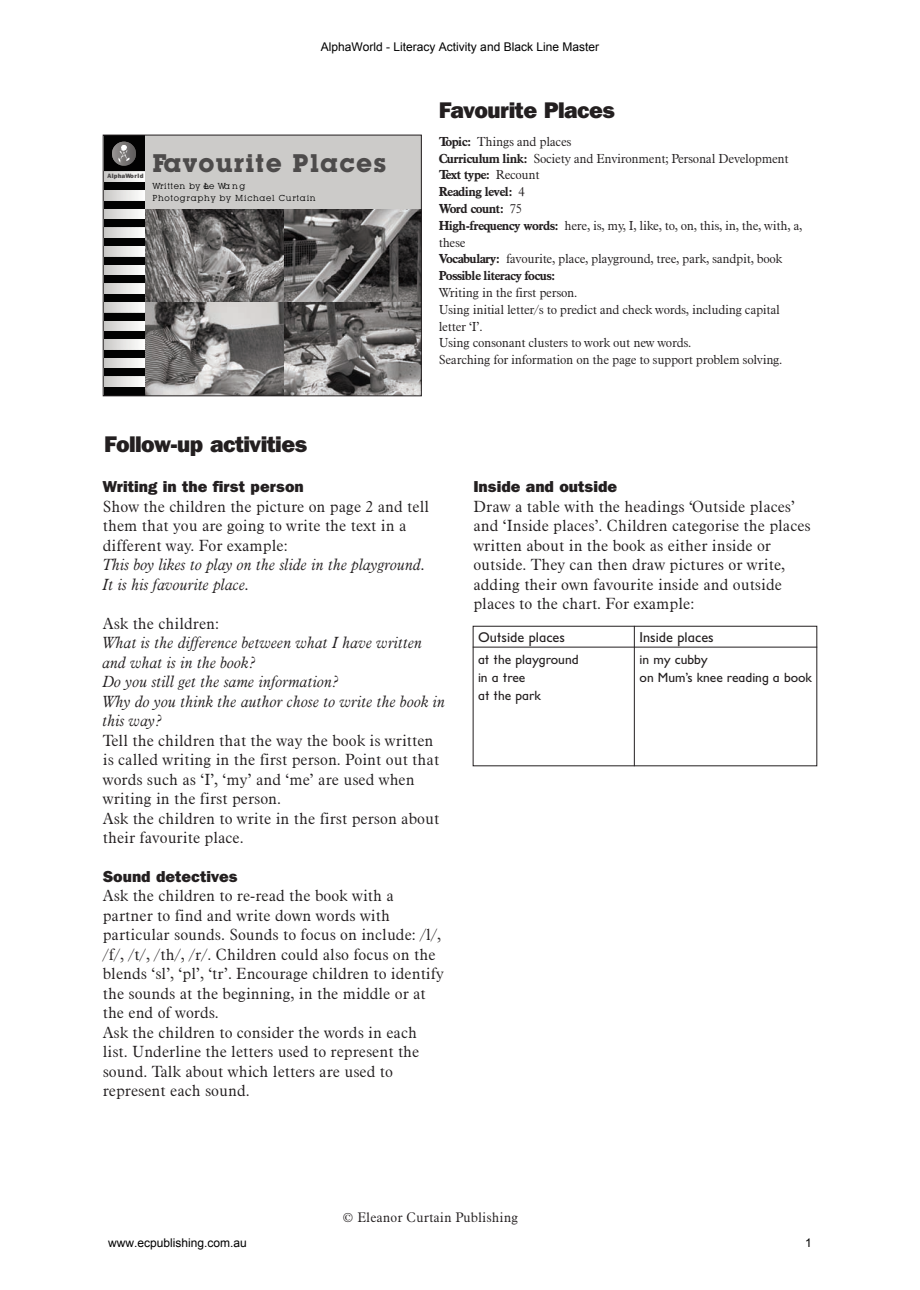
<style>
.page{position:relative;width:920px;height:1290px;background:#fff}
.page>*{position:absolute;margin:0;border:0;box-sizing:border-box;transform-origin:0 0}
.t1{font:700 25.05px "Lubalin Graph IT Cby BT";color:#4d4b4b}
.t2{font:800 22.5px "Franklin Gothic IT Cby BT";letter-spacing:-.025em;color:#231f20}
.t3{font:300 15.75px/19.5px "Aldine 721 BT";color:#231f20}
.t4{font:italic 300 15.75px/19.5px "Aldine 721 BT";color:#231f20}
.t5{font:800 15.75px "Franklin Gothic IT Cby BT";color:#231f20}
.t6{font:14.25px "El Sans Schlbk";color:#231f20}
.t7{font:13.5px "El Sans Schlbk";color:#231f20}
.t8{font:300 13.5px "Aldine 721 BT";color:#231f20}
.t9{font:300 12.75px/16.8px "Aldine 721 BT";letter-spacing:-.025em;color:#231f20}
.t10{font:12px "Arial";color:#000}
.t11{font:8.55px/11.4px "Lubalin Graph IT Cby BT";color:#020202}
.t12{font:800 6.3px "Franklin Gothic IT Cby BT";color:#4d4b4b}
.s1{font-weight:700}
</style>
<div class="page">
<img style="left:145px;top:302px;width:140px;height:92px">
<svg style="left:145px;top:209px;width:140px;height:93px;background:#6d6b6a"></svg>
<svg style="left:285px;top:302px;width:135px;height:92px;background:#7a7777"></svg>
<svg style="left:285px;top:209px;width:135px;height:93px;background:#5f5d5d"></svg>
<div style="left:141px;top:135px;width:280px;height:74px;background:#cccbc9"></div>
<div style="left:104px;top:135px;width:41px;height:261px;background:#020202"></div>
<svg style="left:105px;top:377px;width:41px;height:9px"></svg>
<svg style="left:105px;top:358px;width:41px;height:10px"></svg>
<svg style="left:105px;top:340px;width:41px;height:9px"></svg>
<svg style="left:105px;top:321px;width:41px;height:10px"></svg>
<svg style="left:105px;top:302px;width:41px;height:10px"></svg>
<svg style="left:105px;top:284px;width:41px;height:9px"></svg>
<svg style="left:105px;top:265px;width:41px;height:10px"></svg>
<svg style="left:105px;top:247px;width:41px;height:9px"></svg>
<svg style="left:105px;top:228px;width:41px;height:9px"></svg>
<svg style="left:105px;top:209px;width:41px;height:10px"></svg>
<svg style="left:105px;top:191px;width:40px;height:9px"></svg>
<svg style="left:105px;top:172px;width:40px;height:10px"></svg>
<svg style="left:112px;top:142px;width:24px;height:24px"></svg>
<img style="left:117px;top:144px;width:14px;height:19px">
<div style="left:103px;top:135px;width:319px;height:261px;border:1px solid #231f20"></div>
<div style="left:473px;top:626px;width:344px;height:140px;border:1px solid #231f20"></div>
<hr style="left:634px;top:626px;width:1px;height:140px;background:#231f20">
<hr style="left:473px;top:647px;width:344px;height:1px;background:#231f20">
<p class="t10" style="left:321px;top:39px;width:280px">AlphaWorld - Literacy Activity and Black Line Master</p>
<p class="t12" style="left:108px;top:174px;width:37px">AlphaWorld</p>
<h1 class="t1" style="left:152px;top:154px;width:236px">Favourite Places</h1>
<p class="t11" style="left:152px;top:181px;width:165px">Written by Lee Wa n g<br>Photography by Michael Curtain</p>
<h2 class="t2" style="left:439px;top:103px;width:178px">Favourite Places</h2>
<p class="t9" style="left:439px;top:134px;width:365px"><span class="s1">Topic:</span> Things and places<br><span class="s1">Curriculum link:</span> Society and Environment; Personal Development <span class="s1">Text type:</span> Recount<br><span class="s1">Reading level:</span> 4<br><span class="s1">Word count:</span> 75<br><span class="s1">High-frequency words:</span> here, is, my, I, like, to, on, this, in, the, with, a, these<br><span class="s1">Vocabulary:</span> favourite, place, playground, tree, park, sandpit, book <span class="s1">Possible literacy focus:</span></p>
<p class="t9" style="left:439px;top:285px;width:345px">Writing in the first person.<br>Using initial letter/s to predict and check words, including capital letter ‘I’.<br>Using consonant clusters to work out new words.<br>Searching for information on the page to support problem solving.</p>
<h2 class="t2" style="left:104px;top:436px;width:205px">Follow-up activities</h2>
<p class="t5" style="left:103px;top:481px;width:203px">Writing in the first person</p>
<p class="t3" style="left:103px;top:498px;width:328px">Show the children the picture on page 2 and tell them that you are going to write the text in a different way. For example:</p>
<p class="t4" style="left:103px;top:556px;width:324px">This boy likes to play on the slide in the playground.<br>It is his favourite place.</p>
<p class="t3" style="left:103px;top:615px;width:118px">Ask the children:</p>
<p class="t4" style="left:103px;top:634px;width:344px">What is the difference between what I have written and what is in the book?<br>Do you still get the same information?<br>Why do you think the author chose to write the book in this way?</p>
<p class="t3" style="left:103px;top:732px;width:338px">Tell the children that the way the book is written is called writing in the first person. Point out that words such as ‘I’, ‘my’ and ‘me’ are used when writing in the first person.<br>Ask the children to write in the first person about their favourite place.</p>
<p class="t5" style="left:103px;top:871px;width:136px">Sound detectives</p>
<p class="t3" style="left:103px;top:887px;width:343px">Ask the children to re-read the book with a partner to find and write down words with particular sounds. Sounds to focus on include: /l/, /f/, /t/, /th/, /r/. Children could also focus on the blends ‘sl’, ‘pl’, ‘tr’. Encourage children to identify the sounds at the beginning, in the middle or at the end of words.<br>Ask the children to consider the words in each list. Underline the letters used to represent the sound. Talk about which letters are used to represent each sound.</p>
<p class="t5" style="left:473px;top:481px;width:145px">Inside and outside</p>
<p class="t3" style="left:473px;top:498px;width:339px">Draw a table with the headings ‘Outside places’ and ‘Inside places’. Children categorise the places written about in the book as either inside or outside. They can then draw pictures or write, adding their own favourite inside and outside places to the chart. For example:</p>
<p class="t6" style="left:478px;top:632px;width:88px">Outside places</p>
<p class="t6" style="left:640px;top:632px;width:76px">Inside places</p>
<p class="t7" style="left:478px;top:654px;width:102px">at the playground</p>
<p class="t7" style="left:640px;top:654px;width:70px">in my cubby</p>
<p class="t7" style="left:478px;top:672px;width:49px">in a tree</p>
<p class="t7" style="left:640px;top:672px;width:174px">on Mum’s knee reading a book</p>
<p class="t7" style="left:478px;top:690px;width:64px">at the park</p>
<p class="t8" style="left:343px;top:1212px;width:177px">© Eleanor Curtain Publishing</p>
<p class="t10" style="left:108px;top:1234px;width:140px">www.ecpublishing.com.au</p>
<p class="t10" style="left:805px;top:1234px;width:8px">1</p>
</div>
